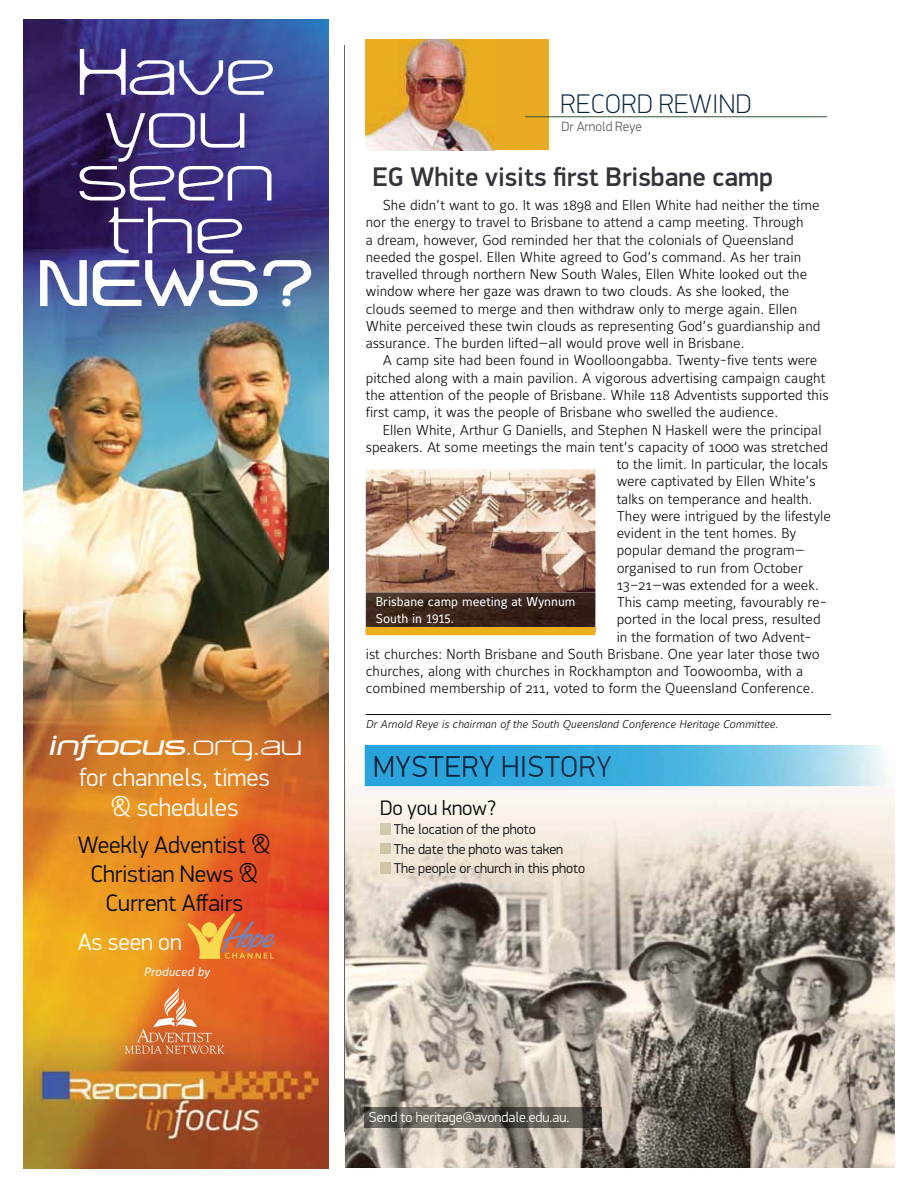
<style>
.page{position:relative;width:918px;height:1188px;background:#fff}
.page>*{position:absolute;margin:0;border:0;box-sizing:border-box;transform-origin:0 0}
.t1{font:67.5px/52.8px "Diphtong OT";color:#fff;text-align:center}
.t2{font:700 67.5px "Diphtong OT";color:#fff}
.t3{font:italic 700 28.2px "Diphtong OT";color:#fff}
.t4{font:500 27px "PF Din Display Pro";color:#35323a}
.t5{font:100 27px "PF Din Display Pro";letter-spacing:.02em;color:#09243d}
.t6{font:300 25.35px/30.5px "PF Din Display Pro";color:#fff;text-align:center}
.t7{font:300 24px/28.8px "PF Din Display Pro";color:#040809;text-align:center}
.t8{font:300 24px "PF Din Display Pro";color:#fff}
.t9{font:300 21px "PF Din Display Pro";color:#040809}
.t10{font:300 14.25px/17.2px "Maurea";color:#040809}
.t11{font:300 14.25px/19.5px "PF Din Display Pro";color:#040809}
.t12{font:300 14.25px "PF Din Display Pro";color:#fff}
.t13{font:300 13.5px "PF Din Display Pro";color:#616161}
.t14{font:12.75px/16.5px "Maurea Regular Lf";color:#fff}
.t15{font:12.15px "Maurea Regular Italic Lf";color:#fff}
.t16{font:italic 300 11.25px "Maurea";color:#040809}
.s1{font-weight:400;font-style:normal}
</style>
<div class="page">
<img style="left:345px;top:745px;width:550px;height:423px">
<hr style="left:344px;top:45px;width:1px;height:1087px;background:#616161">
<div style="left:366px;top:39px;width:183px;height:111px;background:#e8ab22"></div>
<img style="left:366px;top:150px;width:128px;height:1px">
<img style="left:366px;top:39px;width:128px;height:111px">
<hr style="left:525px;top:116px;width:302px;height:1px;background:#2e572a">
<hr style="left:366px;top:714px;width:465px;height:1px;background:#040809">
<svg style="left:380px;top:824px;width:10px;height:10px"></svg>
<svg style="left:380px;top:843px;width:10px;height:11px"></svg>
<svg style="left:380px;top:863px;width:10px;height:10px"></svg>
<img style="left:365px;top:1107px;width:237px;height:20px">
<img style="left:365px;top:745px;width:523px;height:41px">
<img style="left:375px;top:756px;width:18px;height:21px">
<img style="left:396px;top:756px;width:107px;height:21px">
<img style="left:503px;top:756px;width:15px;height:21px">
<img style="left:522px;top:756px;width:89px;height:21px">
<img style="left:366px;top:469px;width:229px;height:123px">
<img style="left:366px;top:592px;width:229px;height:35px">
<div style="left:366px;top:627px;width:229px;height:8px;background:#f0af1d"></div>
<img style="left:23px;top:20px;width:306px;height:1148px">
<svg style="left:124px;top:987px;width:101px;height:67px;background:#e1823e"></svg>
<svg style="left:187px;top:913px;width:88px;height:46px;background:#dc7c3f"></svg>
<h1 class="t1" style="left:77px;top:45px;width:199px">Have you seen the</h1>
<h1 class="t2" style="left:37px;top:243px;width:278px">NEWS?</h1>
<h2 class="t3" style="left:47px;top:729px;width:256px">infocus<span class="s1">.org.au</span></h2>
<h3 class="t6" style="left:79px;top:764px;width:192px">for channels, times &amp; schedules</h3>
<h3 class="t7" style="left:78px;top:832px;width:194px">Weekly Adventist &amp;<br>Christian News &amp;<br>Current Affairs</h3>
<h3 class="t8" style="left:78px;top:933px;width:106px">As seen on</h3>
<p class="t15" style="left:144px;top:964px;width:67px">Produced by</p>
<h3 class="t5" style="left:561px;top:88px;width:192px">RECORD REWIND</h3>
<p class="t13" style="left:562px;top:121px;width:82px">Dr Arnold Reye</p>
<h3 class="t4" style="left:372px;top:167px;width:402px">EG White visits first Brisbane camp</h3>
<p class="t10" style="left:366px;top:197px;width:456px;text-indent:17px">She didn’t want to go. It was 1898 and Ellen White had neither the time nor the energy to travel to Brisbane to attend a camp meeting. Through<br>a dream, however, God reminded her that the colonials of Queensland needed the gospel. Ellen White agreed to God’s command. As her train travelled through northern New South Wales, Ellen White looked out the window where her gaze was drawn to two clouds. As she looked, the clouds seemed to merge and then withdraw only to merge again. Ellen White perceived these twin clouds as representing God’s guardianship and assurance. The burden lifted—all would prove well in Brisbane.</p>
<p class="t10" style="left:366px;top:353px;width:464px;text-indent:17px">A camp site had been found in Woolloongabba. Twenty-five tents were pitched along with a main pavilion. A vigorous advertising campaign caught the attention of the people of Brisbane. While 118 Adventists supported this first camp, it was the people of Brisbane who swelled the audience.</p>
<p class="t10" style="left:383px;top:422px;width:440px">Ellen White, Arthur G Daniells, and Stephen N Haskell were the principal</p>
<p class="t10" style="left:366px;top:439px;width:464px">speakers. At some meetings the main tent’s capacity of 1000 was stretched</p>
<p class="t10" style="left:617px;top:456px;width:213px">to the limit. In particular, the locals</p>
<p class="t10" style="left:617px;top:474px;width:201px">were captivated by Ellen White’s</p>
<p class="t10" style="left:617px;top:491px;width:197px">talks on temperance and health.</p>
<p class="t10" style="left:617px;top:508px;width:216px">They were intrigued by the lifestyle</p>
<p class="t10" style="left:617px;top:525px;width:181px">evident in the tent homes. By</p>
<p class="t10" style="left:617px;top:543px;width:190px">popular demand the program—</p>
<p class="t10" style="left:617px;top:560px;width:188px">organised to run from October</p>
<p class="t10" style="left:617px;top:577px;width:204px">13–21—was extended for a week.</p>
<p class="t10" style="left:617px;top:594px;width:212px">This camp meeting, favourably re-</p>
<p class="t10" style="left:617px;top:612px;width:206px">ported in the local press, resulted</p>
<p class="t10" style="left:617px;top:629px;width:197px">in the formation of two Advent-</p>
<p class="t10" style="left:366px;top:646px;width:456px">ist churches: North Brisbane and South Brisbane. One year later those two</p>
<p class="t10" style="left:366px;top:663px;width:439px">churches, along with churches in Rockhampton and Toowoomba, with a</p>
<p class="t10" style="left:366px;top:681px;width:450px">combined membership of 211, voted to form the Queensland Conference.</p>
<p class="t16" style="left:366px;top:719px;width:414px">Dr Arnold Reye is chairman of the South Queensland Conference Heritage Committee.</p>
<p class="t14" style="left:376px;top:594px;width:201px">Brisbane camp meeting at Wynnum<br>South in 1915.</p>
<h3 class="t9" style="left:380px;top:800px;width:118px">Do you know?</h3>
<p class="t11" style="left:394px;top:821px;width:193px">The location of the photo<br>The date the photo was taken<br>The people or church in this photo</p>
<p class="t12" style="left:369px;top:1112px;width:202px">Send to heritage@avondale.edu.au.</p>
</div>
